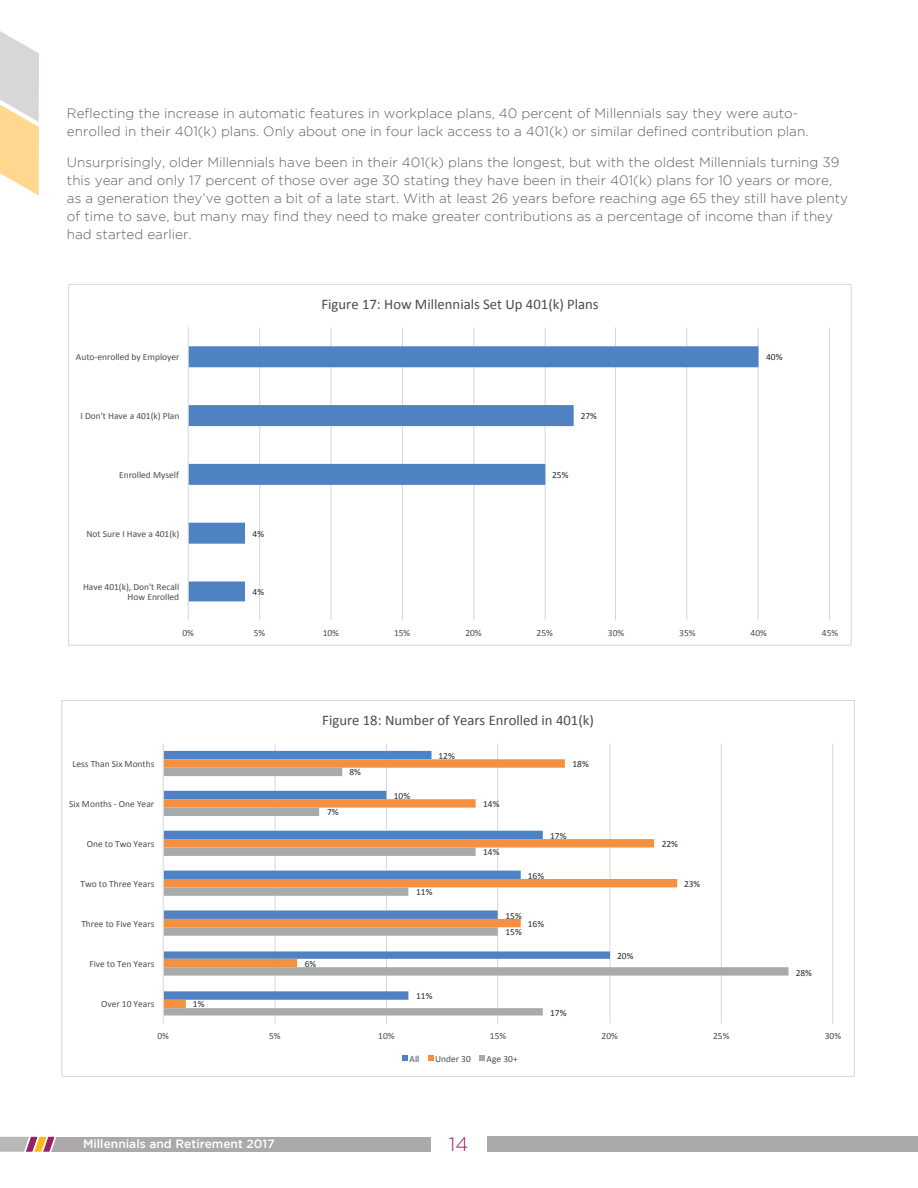
<style>
.page{position:relative;width:918px;height:1188px;background:#fff}
.page>*{position:absolute;margin:0;border:0;box-sizing:border-box;transform-origin:0 0}
.t1{font:300 19.5px "Gotham";color:#982068}
.t2{font:14.7px "Calibri";color:#4a4d4e}
.t3{font:300 13.5px/18px "Gotham";color:#5d5f61}
.t4{font:500 12px "Gotham";color:#fff}
.t5{font:9.45px/10.5px "Calibri";color:#4a4d4e;text-align:right}
.t6{font:9.45px "Calibri";color:#2a2f32}
</style>
<div class="page">
<div style="left:0;top:1137px;width:431px;height:15px;background:#aba9aa"></div>
<div style="left:487px;top:1137px;width:431px;height:15px;background:#aba9aa"></div>
<svg style="left:0;top:1136px;width:56px;height:16px"></svg>
<svg style="left:0;top:31px;width:39px;height:165px"></svg>
<hr style="left:259px;top:327px;width:1px;height:293px;background:#d7d9d8">
<hr style="left:331px;top:327px;width:1px;height:293px;background:#d7d9d8">
<hr style="left:402px;top:327px;width:1px;height:293px;background:#d7d9d8">
<hr style="left:473px;top:327px;width:1px;height:293px;background:#d7d9d8">
<hr style="left:545px;top:327px;width:1px;height:293px;background:#d7d9d8">
<hr style="left:615px;top:327px;width:1px;height:293px;background:#d7d9d8">
<hr style="left:686px;top:327px;width:1px;height:293px;background:#d7d9d8">
<hr style="left:758px;top:327px;width:1px;height:293px;background:#d7d9d8">
<hr style="left:829px;top:327px;width:1px;height:293px;background:#d7d9d8">
<svg style="left:189px;top:346px;width:569px;height:255px"></svg>
<hr style="left:188px;top:327px;width:1px;height:294px;background:#d7d9d8">
<hr style="left:275px;top:744px;width:1px;height:280px;background:#d7d9d8">
<hr style="left:386px;top:744px;width:1px;height:280px;background:#d7d9d8">
<hr style="left:497px;top:744px;width:1px;height:280px;background:#d7d9d8">
<hr style="left:609px;top:744px;width:2px;height:280px;background:#d7d9d8">
<hr style="left:721px;top:744px;width:1px;height:280px;background:#d7d9d8">
<hr style="left:832px;top:744px;width:1px;height:280px;background:#d7d9d8">
<svg style="left:164px;top:751px;width:446px;height:8px;fill:#4f82c3"></svg>
<svg style="left:164px;top:759px;width:447px;height:9px;background:#f3a05f"></svg>
<svg style="left:164px;top:768px;width:625px;height:248px"></svg>
<hr style="left:163px;top:743px;width:1px;height:281px;background:#d7d9d8">
<svg style="left:402px;top:1056px;width:6px;height:5px"></svg>
<svg style="left:428px;top:1056px;width:5px;height:5px"></svg>
<svg style="left:479px;top:1056px;width:6px;height:5px"></svg>
<p class="t3" style="left:67px;top:104px;width:743px">Reflecting the increase in automatic features in workplace plans, 40 percent of Millennials say they were auto&shy;enrolled in their 401(k) plans. Only about one in four lack access to a 401(k) or similar defined contribution plan.</p>
<p class="t3" style="left:67px;top:153px;width:783px">Unsurprisingly, older Millennials have been in their 401(k) plans the longest, but with the oldest Millennials turning 39 this year and only 17 percent of those over age 30 stating they have been in their 401(k) plans for 10 years or more, as a generation they’ve gotten a bit of a late start. With at least 26 years before reaching age 65 they still have plenty of time to save, but many may find they need to make greater contributions as a percentage of income than if they had started earlier.</p>
<p class="t2" style="left:321px;top:295px;width:279px">Figure 17: How Millennials Set Up 401(k) Plans</p>
<p class="t5" style="left:76px;top:352px;width:105px">Auto-enrolled by Employer</p>
<p class="t6" style="left:766px;top:351px;width:18px">40%</p>
<p class="t5" style="left:81px;top:411px;width:100px">I Don't Have a 401(k) Plan</p>
<p class="t6" style="left:581px;top:410px;width:18px">27%</p>
<p class="t5" style="left:119px;top:469px;width:61px">Enrolled Myself</p>
<p class="t6" style="left:552px;top:469px;width:18px">25%</p>
<p class="t5" style="left:87px;top:528px;width:94px">Not Sure I Have a 401(k)</p>
<p class="t6" style="left:253px;top:527px;width:13px">4%</p>
<p class="t5" style="left:83px;top:581px;width:98px">Have 401(k), Don't Recall<br>How Enrolled</p>
<p class="t6" style="left:253px;top:586px;width:13px">4%</p>
<p class="t5" style="left:182px;top:628px;width:13px">0%</p>
<p class="t5" style="left:254px;top:628px;width:13px">5%</p>
<p class="t5" style="left:323px;top:628px;width:18px">10%</p>
<p class="t5" style="left:394px;top:628px;width:18px">15%</p>
<p class="t5" style="left:465px;top:628px;width:18px">20%</p>
<p class="t5" style="left:537px;top:628px;width:18px">25%</p>
<p class="t5" style="left:608px;top:628px;width:18px">30%</p>
<p class="t5" style="left:679px;top:628px;width:18px">35%</p>
<p class="t5" style="left:751px;top:628px;width:18px">40%</p>
<p class="t5" style="left:822px;top:628px;width:18px">45%</p>
<p class="t5" style="left:72px;top:759px;width:83px">Less Than Six Months</p>
<p class="t5" style="left:69px;top:799px;width:86px">Six Months - One Year</p>
<p class="t5" style="left:87px;top:839px;width:69px">One to Two Years</p>
<p class="t5" style="left:80px;top:879px;width:75px">Two to Three Years</p>
<p class="t5" style="left:81px;top:919px;width:75px">Three to Five Years</p>
<p class="t5" style="left:89px;top:959px;width:67px">Five to Ten Years</p>
<p class="t5" style="left:101px;top:999px;width:55px">Over 10 Years</p>
<p class="t6" style="left:193px;top:998px;width:13px">1%</p>
<p class="t2" style="left:322px;top:711px;width:273px">Figure 18: Number of Years Enrolled in 401(k)</p>
<p class="t6" style="left:349px;top:766px;width:13px">8%</p>
<p class="t6" style="left:327px;top:806px;width:13px">7%</p>
<p class="t6" style="left:305px;top:958px;width:13px">6%</p>
<p class="t6" style="left:394px;top:790px;width:18px">10%</p>
<p class="t6" style="left:438px;top:750px;width:18px">12%</p>
<p class="t6" style="left:416px;top:886px;width:18px">11%</p>
<p class="t6" style="left:416px;top:990px;width:18px">11%</p>
<p class="t6" style="left:483px;top:798px;width:18px">14%</p>
<p class="t6" style="left:483px;top:846px;width:18px">14%</p>
<p class="t6" style="left:572px;top:758px;width:18px">18%</p>
<p class="t6" style="left:550px;top:830px;width:18px">17%</p>
<p class="t6" style="left:528px;top:870px;width:18px">16%</p>
<p class="t6" style="left:505px;top:910px;width:18px">15%</p>
<p class="t6" style="left:528px;top:918px;width:18px">16%</p>
<p class="t6" style="left:505px;top:926px;width:18px">15%</p>
<p class="t6" style="left:550px;top:1006px;width:18px">17%</p>
<p class="t6" style="left:617px;top:950px;width:18px">20%</p>
<p class="t6" style="left:662px;top:838px;width:18px">22%</p>
<p class="t6" style="left:684px;top:878px;width:18px">23%</p>
<p class="t6" style="left:796px;top:966px;width:18px">28%</p>
<p class="t5" style="left:157px;top:1031px;width:13px">0%</p>
<p class="t5" style="left:269px;top:1031px;width:13px">5%</p>
<p class="t5" style="left:378px;top:1031px;width:18px">10%</p>
<p class="t5" style="left:490px;top:1031px;width:18px">15%</p>
<p class="t5" style="left:602px;top:1031px;width:18px">20%</p>
<p class="t5" style="left:713px;top:1031px;width:18px">25%</p>
<p class="t5" style="left:825px;top:1031px;width:18px">30%</p>
<p class="t5" style="left:410px;top:1053px;width:11px">All</p>
<p class="t5" style="left:435px;top:1053px;width:37px">Under 30</p>
<p class="t5" style="left:487px;top:1053px;width:33px">Age 30+</p>
<p class="t4" style="left:83px;top:1137px;width:193px">Millennials and Retirement 2017</p>
<h1 class="t1" style="left:449px;top:1134px;width:21px">14</h1>
</div>
